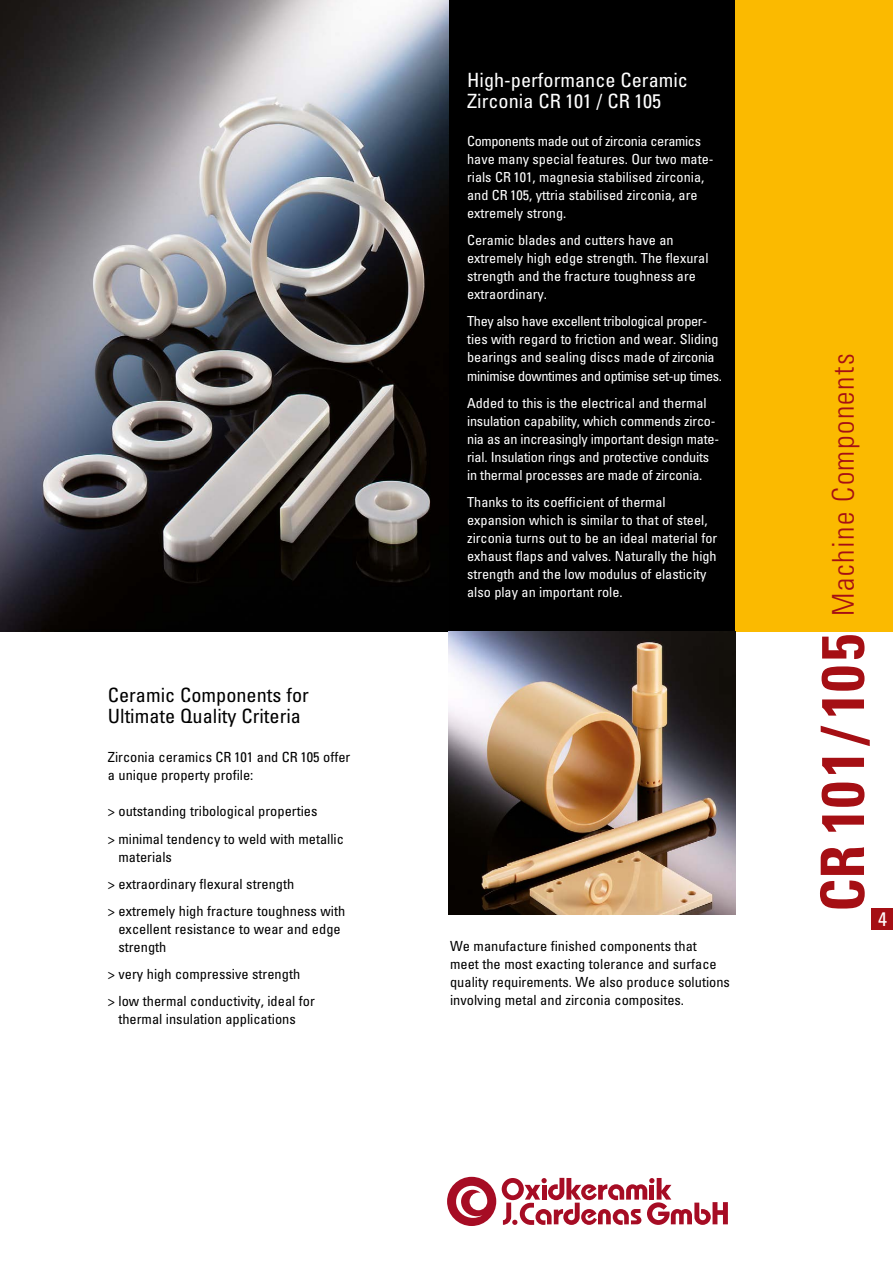
<style>
.page{position:relative;width:893px;height:1263px;background:#fff}
.page>*{position:absolute;margin:0;border:0;box-sizing:border-box;transform-origin:0 0}
.t1{font:300 condensed 30px "Univers";letter-spacing:.05em;color:#a50f14}
.t2{font:condensed 19.65px/21.3px "Univers";color:#fff}
.t3{font:condensed 19.65px/21.3px "Univers";color:#000}
.t4{font:condensed 13.95px/18px "Univers";color:#000}
.t5{font:condensed 13.8px/18px "Univers";color:#fff}
.t6{font:condensed 13.8px/18.1px "Univers";letter-spacing:-.025em;color:#fff}
.s1{font-weight:700;font-size:60px}
</style>
<div class="page">
<div style="left:0;top:0;width:892px;height:631px;background:#000"></div>
<div style="left:735px;top:0;width:158px;height:631px;background:#fbba00"></div>
<div style="left:447px;top:1177px;width:49px;height:49px;background:#a60c24;border-radius:50%"></div>
<svg style="left:456px;top:1186px;width:31px;height:32px"></svg>
<div style="left:502px;top:1178px;width:22px;height:22px;background:#a60c24;border-radius:50%"></div>
<svg style="left:503px;top:1178px;width:225px;height:47px"></svg>
<img style="left:0;top:0;width:449px;height:631px">
<img style="left:449px;top:631px;width:286px;height:283px">
<div style="left:872px;top:908px;width:21px;height:21px;background:#a50f14"></div>
<h2 class="t3" style="left:108px;top:683px;width:203px">Ceramic Components for<br>Ultimate Quality Criteria</h2>
<p class="t4" style="left:108px;top:748px;width:244px">Zirconia ceramics CR 101 and CR 105 offer a unique property profile:</p>
<p class="t4" style="left:108px;top:797px;width:238px;line-height:27.2px">&gt; outstanding tribological properties<br>&gt; minimal tendency to weld with metallic</p>
<p class="t4" style="left:108px;top:843px;width:239px;line-height:27.2px;text-indent:11px">materials<br>&gt; extraordinary flexural strength<br>&gt; extremely high fracture toughness with</p>
<p class="t4" style="left:118px;top:920px;width:224px">excellent resistance to wear and edge strength</p>
<p class="t4" style="left:108px;top:960px;width:209px;line-height:27.2px">&gt; very high compressive strength<br>&gt; low thermal conductivity, ideal for</p>
<p class="t4" style="left:118px;top:1010px;width:179px">thermal insulation applications</p>
<h2 class="t2" style="left:467px;top:69px;width:222px">High-performance Ceramic<br>Zirconia CR 101 / CR 105</h2>
<p class="t5" style="left:467px;top:131px;width:248px">Components made out of zirconia ceramics have many special features. Our two mate&shy;rials CR 101, magnesia stabilised zirconia, and CR 105, yttria stabilised zirconia, are extremely strong.</p>
<p class="t5" style="left:467px;top:231px;width:243px">Ceramic blades and cutters have an extremely high edge strength. The flexural strength and the fracture toughness are extraordinary.</p>
<p class="t6" style="left:467px;top:312px;width:256px">They also have excellent tribological proper&shy;ties with regard to friction and wear. Sliding bearings and sealing discs made of zirconia minimise downtimes and optimise set-up times.</p>
<p class="t5" style="left:467px;top:393px;width:254px">Added to this is the electrical and thermal insulation capability, which commends zirco&shy;nia as an increasingly important design mate&shy;rial. Insulation rings and protective conduits in thermal processes are made of zirconia.</p>
<p class="t5" style="left:467px;top:493px;width:252px">Thanks to its coefficient of thermal expansion which is similar to that of steel, zirconia turns out to be an ideal material for exhaust flaps and valves. Naturally the high strength and the low modulus of elasticity also play an important role.</p>
<p class="t4" style="left:450px;top:936px;width:281px">We manufacture finished components that<br>meet the most exacting tolerance and surface quality requirements. We also produce solutions involving metal and zirconia composites.</p>
<h1 class="t1" style="left:825px;top:912px;width:560px;rotate:-90deg"><span class="s1">CR 101/105</span> Machine Components</h1>
<h2 class="t2" style="left:878px;top:907px;width:10px">4</h2>
</div>
